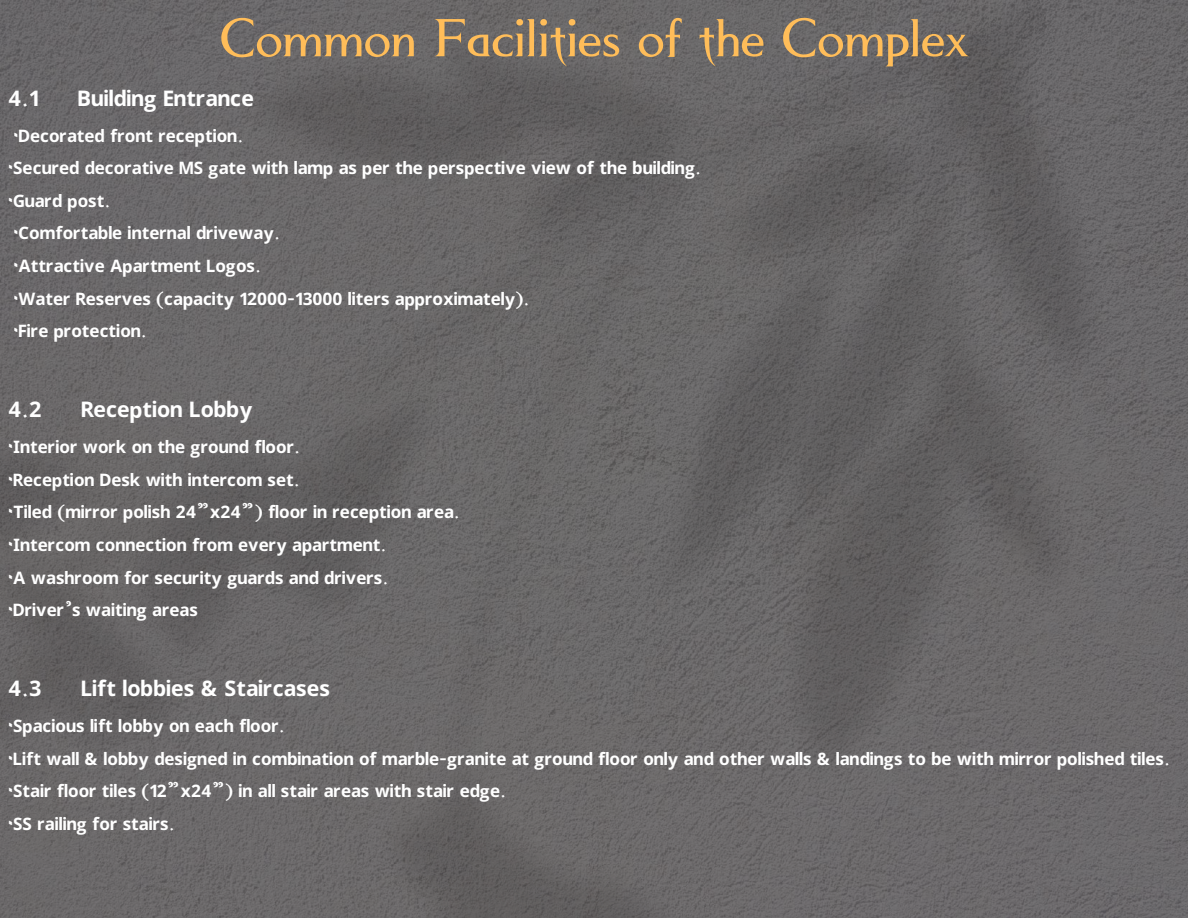
<style>
.page{position:relative;width:1188px;height:918px;background:#fff}
.page>*{position:absolute;margin:0;border:0;box-sizing:border-box;transform-origin:0 0}
.t1{font:67.5px "VICTORIA";color:#ffbd59}
.t2{font:30px "Adcomm Ujjal Unicode";color:#fff}
.t3{font:24px/32.7px "Adcomm Ujjal Unicode";color:#fff}
</style>
<div class="page">
<img style="left:0;top:0;width:1188px;height:918px">
<h1 class="t1" style="left:220px;top:-1px;width:750px">Common Facilities of the Complex</h1>
<p class="t2" style="left:8px;top:82px;width:32px">4.1</p>
<p class="t2" style="left:78px;top:82px;width:178px">Building Entrance</p>
<p class="t3" style="left:8px;top:120px;width:694px">·Decorated front reception.<br>·Secured decorative MS gate with lamp as per the perspective view of the building. ·Guard post.<br>·Comfortable internal driveway.<br>·Attractive Apartment Logos.<br>·Water Reserves (capacity 12000-13000 liters approximately).<br>·Fire protection.</p>
<p class="t2" style="left:8px;top:393px;width:35px">4.2</p>
<p class="t2" style="left:81px;top:393px;width:173px">Reception Lobby</p>
<p class="t3" style="left:8px;top:431px;width:453px">·Interior work on the ground floor.<br>·Reception Desk with intercom set.<br>·Tiled (mirror polish 24”x24”) floor in reception area. ·Intercom connection from every apartment.<br>·A washroom for security guards and drivers. ·Driver’s waiting areas</p>
<p class="t2" style="left:8px;top:672px;width:35px">4.3</p>
<p class="t2" style="left:81px;top:672px;width:250px">Lift lobbies &amp; Staircases</p>
<p class="t3" style="left:8px;top:710px;width:1163px">·Spacious lift lobby on each floor.<br>·Lift wall &amp; lobby designed in combination of marble-granite at ground floor only and other walls &amp; landings to be with mirror polished tiles. ·Stair floor tiles (12”x24”) in all stair areas with stair edge.<br>·SS railing for stairs.</p>
</div>
